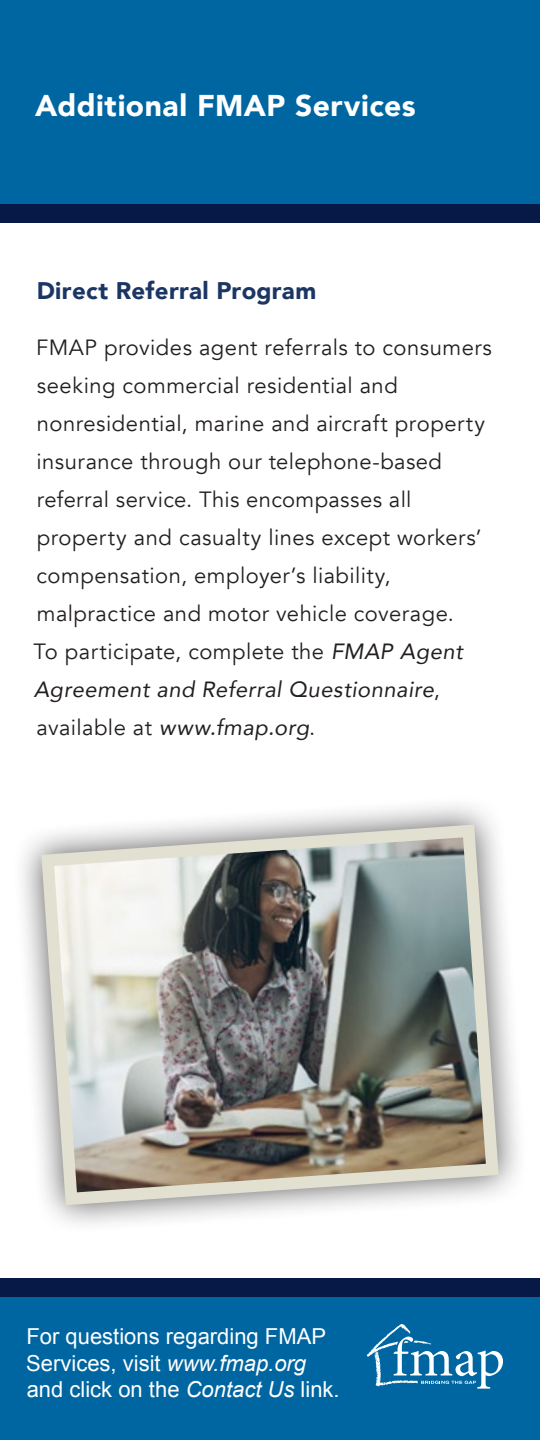
<style>
.page{position:relative;width:540px;height:1440px;background:#fff}
.page>*{position:absolute;margin:0;border:0;box-sizing:border-box;transform-origin:0 0}
.t1{font:900 30px "Avenir";letter-spacing:.015em;color:#fff}
.t2{font:900 24px "Avenir";letter-spacing:.015em;color:#1c3664}
.t3{font:22px/38px "Avenir";letter-spacing:.02em;color:#231f20}
.t4{font:22px/26.4px "Arial";color:#fff}
.s1{font-style:italic}
</style>
<div class="page">
<div style="left:0;top:1285px;width:540px;height:155px;background:#0066a1"></div>
<div style="left:0;top:1278px;width:540px;height:19px;background:#071946"></div>
<div style="left:0;top:0;width:540px;height:213px;background:#0066a1"></div>
<svg style="left:367px;top:1324px;width:136px;height:65px"></svg>
<div style="left:0;top:204px;width:540px;height:19px;background:#071946"></div>
<div style="left:12px;top:796px;width:516px;height:438px;background:#231f20;opacity:.75"></div>
<img style="left:35px;top:818px;width:470px;height:394px">
<h1 class="t1" style="left:35px;top:80px;width:382px">Additional FMAP Services</h1>
<p class="t2" style="left:37px;top:270px;width:281px">Direct Referral Program</p>
<p class="t3" style="left:34px;top:328px;width:460px">FMAP provides agent referrals to consumers seeking commercial residential and nonresidential, marine and aircraft property insurance through our telephone-based referral service. This encompasses all property and casualty lines except workers’ compensation, employer’s liability, malpractice and motor vehicle coverage.<br>To participate, complete the <span class="s1">FMAP Agent Agreement and Referral Questionnaire</span>, available at <span class="s1">www.fmap.org</span>.</p>
<p class="t4" style="left:26px;top:1324px;width:315px">For questions regarding FMAP<br>Services, visit <span class="s1">www.fmap.org </span>and click on the <span class="s1">Contact Us</span> link.</p>
</div>
